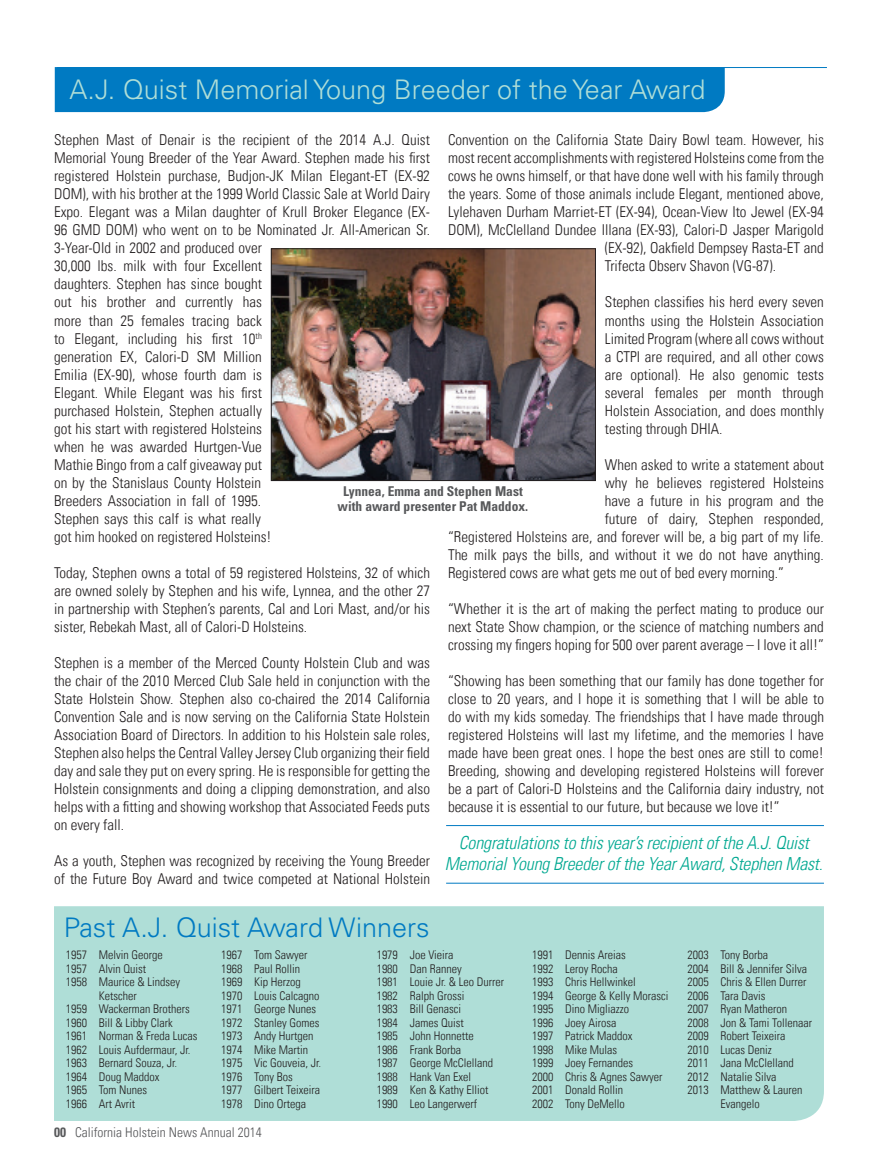
<style>
.page{position:relative;width:878px;height:1175px;background:#fff}
.page>*{position:absolute;margin:0;border:0;box-sizing:border-box;transform-origin:0 0}
.t1{font:300 27px "Univers LT";color:#afded7}
.t2{font:300 27px "Univers LT";color:#007ac2}
.t3{font:italic 300 condensed 18px/21.6px "Univers LT";letter-spacing:-.01em;color:#00a891;text-align:center}
.t4{font:300 condensed 15px/18px "Univers LT";color:#231f20;text-align:justify}
.t5{font:700 condensed 13.5px/15px "Univers LT";color:#57585a;text-align:center}
.t6{font:300 condensed 13.5px "Univers LT";color:#57585a}
.t7{font:300 condensed 12px/13.5px "Univers LT";color:#231f20}
.s1{font-weight:700}
</style>
<div class="page">
<div style="left:55px;top:67px;width:669px;height:45px;background:#007ac2"></div>
<div style="left:54px;top:906px;width:770px;height:214px;background:#afded7"></div>
<img style="left:273px;top:250px;width:321px;height:229px">
<div style="left:271px;top:248px;width:325px;height:233px;border:1px solid #231f20"></div>
<hr style="left:57px;top:67px;width:769px;height:1px;background:#007ac2">
<hr style="left:446px;top:825px;width:378px;height:1px;background:#007ac2">
<hr style="left:446px;top:882px;width:378px;height:1px;background:#007ac2">
<h1 class="t1" style="left:69px;top:73px;width:637px">A.J. Quist Memorial Young Breeder of the Year Award</h1>
<p class="t4" style="left:54px;top:131px;width:377px;text-align:left">Stephen Mast of Denair is the recipient of the 2014 A.J. Quist Memorial Young Breeder of the Year Award. Stephen made his first registered Holstein purchase, Budjon-JK Milan Elegant-ET (EX-92<br>DOM), with his brother at the 1999 World Classic Sale at World Dairy Expo. Elegant was a Milan daughter of Krull Broker Elegance (EX-96 GMD DOM) who went on to be Nominated Jr. All-American Sr.<br>3-Year-Old in 2002 and produced over<br>30,000 lbs. milk with four Excellent<br>daughters. Stephen has since bought<br>out his brother and currently has<br>more than 25 females tracing back<br>to Elegant, including his first 10<sup>th<br></sup>generation EX, Calori-D SM Million<br>Emilia (EX-90), whose fourth dam is<br>Elegant. While Elegant was his first<br>purchased Holstein, Stephen actually<br>got his start with registered Holsteins<br>when he was awarded Hurtgen-Vue<br>Mathie Bingo from a calf giveaway put<br>on by the Stanislaus County Holstein<br>Breeders Association in fall of 1995.<br>Stephen says this calf is what really<br>got him hooked on registered Holsteins!</p>
<p class="t4" style="left:54px;top:563px;width:377px">Today, Stephen owns a total of 59 registered Holsteins, 32 of which are owned solely by Stephen and his wife, Lynnea, and the other 27 in partnership with Stephen’s parents, Cal and Lori Mast, and/or his sister, Rebekah Mast, all of Calori-D Holsteins.</p>
<p class="t4" style="left:54px;top:653px;width:377px">Stephen is a member of the Merced County Holstein Club and was the chair of the 2010 Merced Club Sale held in conjunction with the State Holstein Show. Stephen also co-chaired the 2014 California Convention Sale and is now serving on the California State Holstein Association Board of Directors. In addition to his Holstein sale roles, Stephen also helps the Central Valley Jersey Club organizing their field day and sale they put on every spring. He is responsible for getting the Holstein consignments and doing a clipping demonstration, and also helps with a fitting and showing workshop that Associated Feeds puts on every fall.</p>
<p class="t4" style="left:54px;top:851px;width:377px">As a youth, Stephen was recognized by receiving the Young Breeder of the Future Boy Award and twice competed at National Holstein</p>
<p class="t4" style="left:448px;top:131px;width:377px">Convention on the California State Dairy Bowl team. However, his</p>
<p class="t4" style="left:448px;top:149px;width:377px">most recent accomplishments with registered Holsteins come from the</p>
<p class="t4" style="left:448px;top:167px;width:377px">cows he owns himself, or that have done well with his family through</p>
<p class="t4" style="left:448px;top:185px;width:377px">the years. Some of those animals include Elegant, mentioned above,</p>
<p class="t4" style="left:448px;top:203px;width:377px">Lylehaven Durham Marriet-ET (EX-94), Ocean-View Ito Jewel (EX-94</p>
<p class="t4" style="left:448px;top:221px;width:377px">DOM), McClelland Dundee Illana (EX-93), Calori-D Jasper Marigold</p>
<p class="t4" style="left:604px;top:239px;width:221px">(EX-92), Oakfield Dempsey Rasta-ET and</p>
<p class="t4" style="left:604px;top:257px;width:173px">Trifecta Observ Shavon (VG-87).</p>
<p class="t4" style="left:604px;top:293px;width:221px">Stephen classifies his herd every seven months using the Holstein Association Limited Program (where all cows without a CTPI are required, and all other cows are optional). He also genomic tests several females per month through Holstein Association, and does monthly testing through DHIA.</p>
<p class="t4" style="left:604px;top:455px;width:220px">When asked to write a statement about</p>
<p class="t4" style="left:604px;top:473px;width:220px">why he believes registered Holsteins</p>
<p class="t4" style="left:604px;top:491px;width:221px">have a future in his program and the</p>
<p class="t4" style="left:604px;top:509px;width:221px">future of dairy, Stephen responded,</p>
<p class="t4" style="left:448px;top:527px;width:377px">“Registered Holsteins are, and forever will be, a big part of my life.</p>
<p class="t4" style="left:448px;top:545px;width:377px">The milk pays the bills, and without it we do not have anything.</p>
<p class="t4" style="left:448px;top:563px;width:337px">Registered cows are what gets me out of bed every morning.”</p>
<p class="t4" style="left:448px;top:599px;width:377px">“Whether it is the art of making the perfect mating to produce our next State Show champion, or the science of matching numbers and crossing my fingers hoping for 500 over parent average – I love it all!”</p>
<p class="t4" style="left:448px;top:671px;width:377px">“Showing has been something that our family has done together for close to 20 years, and I hope it is something that I will be able to do with my kids someday. The friendships that I have made through registered Holsteins will last my lifetime, and the memories I have made have been great ones. I hope the best ones are still to come!<br>Breeding, showing and developing registered Holsteins will forever be a part of Calori-D Holsteins and the California dairy industry, not because it is essential to our future, but because we love it!”</p>
<p class="t3" style="left:445px;top:831px;width:379px">Congratulations to this year’s recipient of the A.J. Quist<br>Memorial Young Breeder of the Year Award, Stephen Mast.</p>
<p class="t5" style="left:337px;top:484px;width:192px">Lynnea, Emma and Stephen Mast with award presenter Pat Maddox.</p>
<h1 class="t2" style="left:64px;top:911px;width:367px">Past A.J. Quist Award Winners</h1>
<p class="t7" style="left:66px;top:948px;width:98px">1957 Melvin George</p>
<p class="t7" style="left:66px;top:961px;width:82px">1957 Alvin Quist</p>
<p class="t7" style="left:66px;top:975px;width:116px">1958 Maurice &amp; Lindsey</p>
<p class="t7" style="left:99px;top:988px;width:39px">Ketscher</p>
<p class="t7" style="left:66px;top:1002px;width:126px">1959 Wackerman Brothers</p>
<p class="t7" style="left:66px;top:1015px;width:108px">1960 Bill &amp; Libby Clark</p>
<p class="t7" style="left:66px;top:1029px;width:133px">1961 Norman &amp; Freda Lucas</p>
<p class="t7" style="left:66px;top:1042px;width:126px">1962 Louis Aufdermaur, Jr.</p>
<p class="t7" style="left:66px;top:1056px;width:113px">1963 Bernard Souza, Jr.</p>
<p class="t7" style="left:66px;top:1069px;width:95px">1964 Doug Maddox</p>
<p class="t7" style="left:66px;top:1083px;width:83px">1965 Tom Nunes</p>
<p class="t7" style="left:66px;top:1096px;width:71px">1966 Art Avrit</p>
<p class="t7" style="left:221px;top:948px;width:101px">1967 Tom Sawyer<br>1968 Paul Rollin<br>1969 Kip Herzog<br>1970 Louis Calcagno<br>1971 George Nunes<br>1972 Stanley Gomes<br>1973 Andy Hurtgen<br>1974 Mike Martin<br>1975 Vic Gouveia, Jr.<br>1976 Tony Bos<br>1977 Gilbert Teixeira<br>1978 Dino Ortega</p>
<p class="t7" style="left:376px;top:948px;width:129px">1979 Joe Vieira<br>1980 Dan Ranney<br>1981 Louie Jr. &amp; Leo Durrer<br>1982 Ralph Grossi<br>1983 Bill Genasci<br>1984 James Quist<br>1985 John Honnette<br>1986 Frank Borba<br>1987 George McClelland<br>1988 Hank Van Exel<br>1989 Ken &amp; Kathy Elliot<br>1990 Leo Langerwerf</p>
<p class="t7" style="left:532px;top:948px;width:138px">1991 Dennis Areias<br>1992 Leroy Rocha<br>1993 Chris Hellwinkel<br>1994 George &amp; Kelly Morasci<br>1995 Dino Migliazzo<br>1996 Joey Airosa<br>1997 Patrick Maddox<br>1998 Mike Mulas<br>1999 Joey Fernandes<br>2000 Chris &amp; Agnes Sawyer<br>2001 Donald Rollin<br>2002 Tony DeMello</p>
<p class="t7" style="left:687px;top:948px;width:82px">2003 Tony Borba</p>
<p class="t7" style="left:687px;top:961px;width:121px">2004 Bill &amp; Jennifer Silva</p>
<p class="t7" style="left:687px;top:975px;width:120px">2005 Chris &amp; Ellen Durrer</p>
<p class="t7" style="left:687px;top:988px;width:80px">2006 Tara Davis</p>
<p class="t7" style="left:687px;top:1002px;width:101px">2007 Ryan Matheron</p>
<p class="t7" style="left:687px;top:1015px;width:126px">2008 Jon &amp; Tami Tollenaar</p>
<p class="t7" style="left:687px;top:1029px;width:100px">2009 Robert Teixeira</p>
<p class="t7" style="left:687px;top:1042px;width:86px">2010 Lucas Deniz</p>
<p class="t7" style="left:687px;top:1056px;width:108px">2011 Jana McClelland</p>
<p class="t7" style="left:687px;top:1069px;width:90px">2012 Natalie Silva</p>
<p class="t7" style="left:687px;top:1083px;width:116px">2013 Matthew &amp; Lauren</p>
<p class="t7" style="left:720px;top:1096px;width:41px">Evangelo</p>
<p class="t6" style="left:54px;top:1124px;width:209px"><span class="s1">00</span> California Holstein News Annual 2014</p>
</div>
